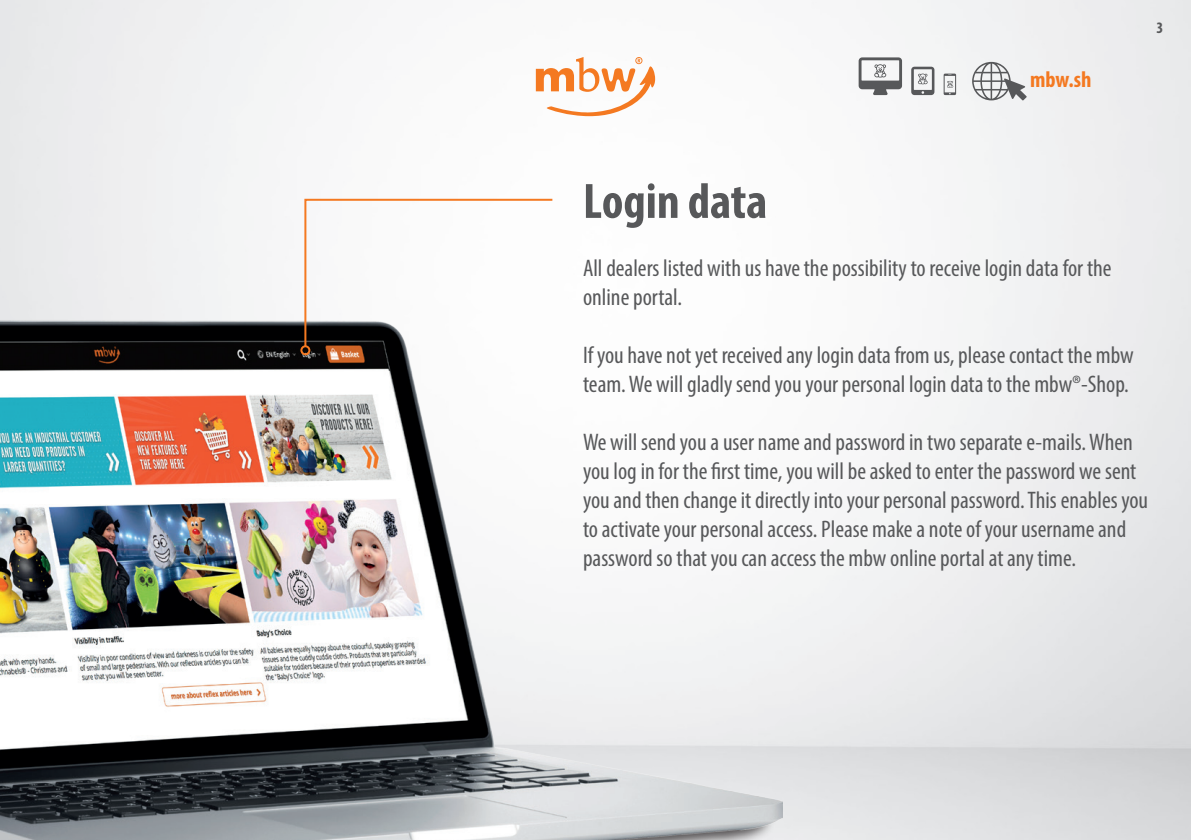
<style>
.page{position:relative;width:1191px;height:840px;background:#fff}
.page>*{position:absolute;margin:0;border:0;box-sizing:border-box;transform-origin:0 0}
.t1{font:700 condensed 50px "Myriad Pro";color:#57585a}
.t2{font:condensed 24px/29px "Myriad Pro";color:#57585a}
.t3{font:700 condensed 22.6px "Myriad Pro";color:#f47921}
.t4{font:700 condensed 16px "Myriad Pro";color:#57585a}
</style>
<div class="page">
<svg style="left:536px;top:57px;width:119px;height:59px"></svg>
<svg style="left:972px;top:62px;width:54px;height:38px"></svg>
<svg style="left:858px;top:57px;width:44px;height:38px"></svg>
<svg style="left:911px;top:67px;width:23px;height:28px"></svg>
<svg style="left:943px;top:74px;width:13px;height:21px"></svg>
<img style="left:0;top:319px;width:782px;height:520px">
<svg style="left:303px;top:198px;width:251px;height:150px"></svg>
<div style="left:300px;top:345px;width:10px;height:10px;border:2px solid #f47921;border-radius:50%"></div>
<p class="t3" style="left:1030px;top:66px;width:63px">mbw.sh</p>
<p class="t4" style="left:1156px;top:17px;width:8px">3</p>
<h1 class="t1" style="left:583px;top:170px;width:186px">Login data</h1>
<p class="t2" style="left:583px;top:253px;width:530px">All dealers listed with us have the possibility to receive login data for the online portal.</p>
<p class="t2" style="left:583px;top:340px;width:552px">If you have not yet received any login data from us, please contact the mbw team. We will gladly send you your personal login data to the mbw®-Shop.</p>
<p class="t2" style="left:583px;top:427px;width:566px">We will send you a user name and password in two separate e-mails. When you log in for the first time, you will be asked to enter the password we sent you and then change it directly into your personal password. This enables you to activate your personal access. Please make a note of your username and password so that you can access the mbw online portal at any time.</p>
</div>
